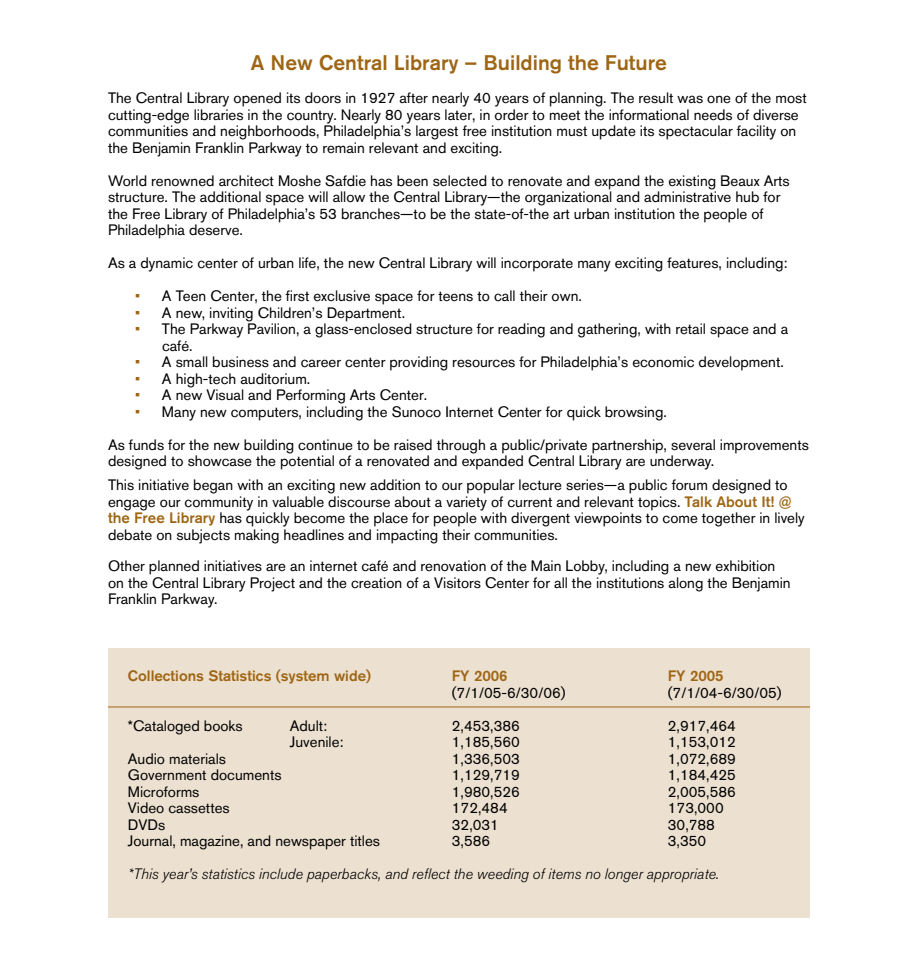
<style>
.page{position:relative;width:918px;height:972px;background:#fff}
.page>*{position:absolute;margin:0;border:0;box-sizing:border-box;transform-origin:0 0}
.t1{font:500 21px "Akzidenz Grotesk BQ";color:#9e6614}
.t2{font:15px/16.5px "Akzidenz Grotesk BQ";color:#000}
.t3{font:italic 300 15px "Akzidenz Grotesk BQ";color:#000}
.t4{font:500 15px "Akzidenz Grotesk BQ";color:#9e6614}
.s1{color:#9e6614}
.s2{font-weight:500;color:#9e6614}
</style>
<div class="page">
<div style="left:108px;top:649px;width:702px;height:269px;background:#ece0d0"></div>
<hr style="left:108px;top:707px;width:702px;height:1px;background:#9e6614">
<h1 class="t1" style="left:251px;top:50px;width:418px">A New Central Library – Building the Future</h1>
<p class="t2" style="left:108px;top:90px;width:700px">The Central Library opened its doors in 1927 after nearly 40 years of planning. The result was one of the most cutting-edge libraries in the country. Nearly 80 years later, in order to meet the informational needs of diverse communities and neighborhoods, Philadelphia’s largest free institution must update its spectacular facility on the Benjamin Franklin Parkway to remain relevant and exciting.</p>
<p class="t2" style="left:108px;top:172px;width:683px">World renowned architect Moshe Safdie has been selected to renovate and expand the existing Beaux Arts structure. The additional space will allow the Central Library—the organizational and administrative hub for the Free Library of Philadelphia’s 53 branches—to be the state-of-the art urban institution the people of Philadelphia deserve.</p>
<p class="t2" style="left:108px;top:255px;width:681px">As a dynamic center of urban life, the new Central Library will incorporate many exciting features, including:</p>
<p class="t2" style="left:135px;top:288px;width:448px"><span class="s1">•</span> A Teen Center, the first exclusive space for teens to call their own.</p>
<p class="t2" style="left:135px;top:304px;width:272px"><span class="s1">•</span> A new, inviting Children’s Department.</p>
<p class="t2" style="left:162px;top:321px;width:628px;text-indent:-27px"><span class="s1">•</span> The Parkway Pavilion, a glass-enclosed structure for reading and gathering, with retail space and a café.</p>
<p class="t2" style="left:135px;top:354px;width:650px"><span class="s1">•</span> A small business and career center providing resources for Philadelphia’s economic development.</p>
<p class="t2" style="left:135px;top:370px;width:177px"><span class="s1">•</span> A high-tech auditorium.</p>
<p class="t2" style="left:135px;top:387px;width:294px"><span class="s1">•</span> A new Visual and Performing Arts Center.</p>
<p class="t2" style="left:135px;top:403px;width:533px"><span class="s1">•</span> Many new computers, including the Sunoco Internet Center for quick browsing.</p>
<p class="t2" style="left:108px;top:436px;width:702px">As funds for the new building continue to be raised through a public/private partnership, several improvements designed to showcase the potential of a renovated and expanded Central Library are underway.</p>
<p class="t2" style="left:108px;top:477px;width:698px">This initiative began with an exciting new addition to our popular lecture series—a public forum designed to engage our community in valuable discourse about a variety of current and relevant topics. <span class="s2">Talk About It! @ the Free Library</span> has quickly become the place for people with divergent viewpoints to come together in lively debate on subjects making headlines and impacting their communities.</p>
<p class="t2" style="left:108px;top:558px;width:684px">Other planned initiatives are an internet café and renovation of the Main Lobby, including a new exhibition on the Central Library Project and the creation of a Visitors Center for all the institutions along the Benjamin<br>Franklin Parkway.</p>
<p class="t4" style="left:128px;top:667px;width:245px">Collections Statistics (system wide)</p>
<p class="t4" style="left:452px;top:667px;width:57px">FY 2006</p>
<p class="t4" style="left:668px;top:667px;width:57px">FY 2005</p>
<p class="t2" style="left:452px;top:684px;width:115px">(7/1/05-6/30/06)</p>
<p class="t2" style="left:668px;top:684px;width:115px">(7/1/04-6/30/05)</p>
<p class="t2" style="left:128px;top:717px;width:116px">*Cataloged books</p>
<p class="t2" style="left:290px;top:717px;width:39px">Adult:</p>
<p class="t2" style="left:452px;top:717px;width:70px">2,453,386</p>
<p class="t2" style="left:668px;top:717px;width:70px">2,917,464</p>
<p class="t2" style="left:290px;top:734px;width:55px">Juvenile:</p>
<p class="t2" style="left:452px;top:734px;width:70px">1,185,560</p>
<p class="t2" style="left:668px;top:734px;width:70px">1,153,012</p>
<p class="t2" style="left:128px;top:750px;width:100px">Audio materials</p>
<p class="t2" style="left:452px;top:750px;width:70px">1,336,503</p>
<p class="t2" style="left:668px;top:750px;width:70px">1,072,689</p>
<p class="t2" style="left:128px;top:767px;width:155px">Government documents</p>
<p class="t2" style="left:452px;top:767px;width:70px">1,129,719</p>
<p class="t2" style="left:668px;top:767px;width:70px">1,184,425</p>
<p class="t2" style="left:128px;top:783px;width:73px">Microforms</p>
<p class="t2" style="left:452px;top:783px;width:70px">1,980,526</p>
<p class="t2" style="left:668px;top:783px;width:70px">2,005,586</p>
<p class="t2" style="left:128px;top:800px;width:103px">Video cassettes</p>
<p class="t2" style="left:452px;top:800px;width:57px">172,484</p>
<p class="t2" style="left:668px;top:800px;width:57px">173,000</p>
<p class="t2" style="left:128px;top:816px;width:39px">DVDs</p>
<p class="t2" style="left:452px;top:816px;width:49px">32,031</p>
<p class="t2" style="left:668px;top:816px;width:49px">30,788</p>
<p class="t2" style="left:128px;top:833px;width:254px">Journal, magazine, and newspaper titles</p>
<p class="t2" style="left:452px;top:833px;width:40px">3,586</p>
<p class="t2" style="left:668px;top:833px;width:40px">3,350</p>
<p class="t3" style="left:128px;top:866px;width:593px">*This year’s statistics include paperbacks, and reflect the weeding of items no longer appropriate.</p>
</div>
